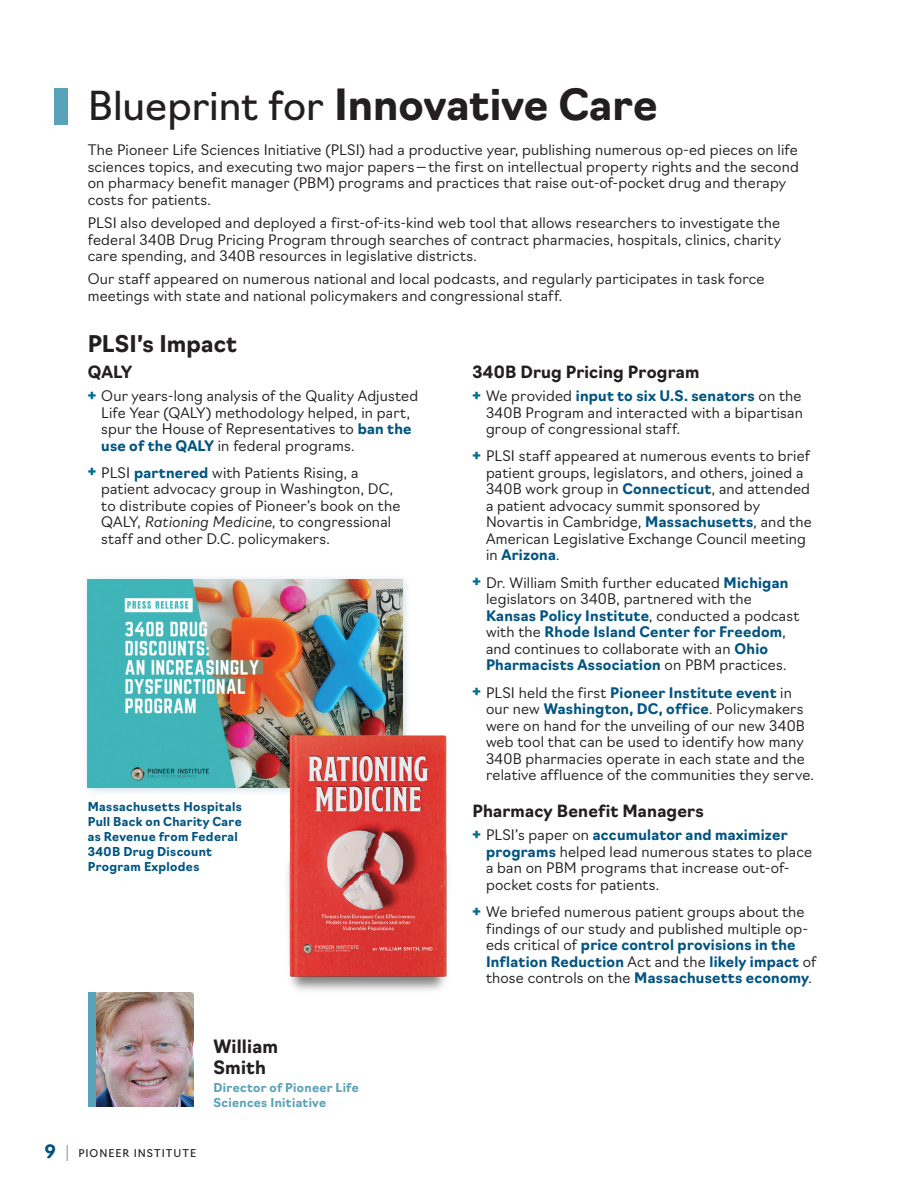
<style>
.page{position:relative;width:918px;height:1188px;background:#fff}
.page>*{position:absolute;margin:0;border:0;box-sizing:border-box;transform-origin:0 0}
.Heading_1{font:700 42px "Navigo";color:#231f20}
.Heading_3{font:700 22.5px "Navigo";letter-spacing:.005em;color:#231f20}
.Name_Callout{font:700 18px/21px "Navigo";letter-spacing:.01em;color:#231f20}
.Heading_4{font:700 16.5px "Navigo";letter-spacing:.01em;color:#231f20}
.Body_Sans{font:300 14.25px/16.5px "Navigo";letter-spacing:.015em;color:#231f20}
.Position_Callout{font:700 12px/15px "Navigo";letter-spacing:.03em;color:#005480}
.Position_Callout-2{font:700 12px/15px "Navigo";letter-spacing:.03em;color:#58a2ba}
.t1{font:10.5px "Navigo";letter-spacing:.095em;color:#231f20}
.s1{font-weight:400;font-size:39px}
.s2{font-weight:900;font-size:15px;color:#006b95}
.s3{font-weight:700;color:#005480}
.s4{font-style:italic}
.s5{font-weight:700;font-size:18px;color:#005480}
</style>
<div class="page">
<svg style="left:67px;top:1145px;width:1px;height:16px"></svg>
<div style="left:54px;top:88px;width:14px;height:37px;background:#58a2ba"></div>
<img style="left:95px;top:992px;width:98px;height:115px">
<div style="left:88px;top:992px;width:7px;height:115px;background:#58a2ba"></div>
<div style="left:82px;top:573px;width:330px;height:224px;background:#005480;opacity:.2"></div>
<img style="left:88px;top:579px;width:314px;height:208px">
<img style="left:258px;top:731px;width:190px;height:260px">
<p class="Heading_1" style="left:88px;top:72px;width:571px"><span class="s1">Blueprint for</span> Innovative Care</p>
<p class="Body_Sans" style="left:88px;top:141px;width:713px">The Pioneer Life Sciences Initiative (PLSI) had a productive year, publishing numerous op-ed pieces on life sciences topics, and executing two major papers—the first on intellectual property rights and the second on pharmacy benefit manager (PBM) programs and practices that raise out-of-pocket drug and therapy costs for patients.</p>
<p class="Body_Sans" style="left:88px;top:214px;width:695px;text-align:justify">PLSI also developed and deployed a first-of-its-kind web tool that allows researchers to investigate the federal 340B Drug Pricing Program through searches of contract pharmacies, hospitals, clinics, charity care spending, and 340B resources in legislative districts.</p>
<p class="Body_Sans" style="left:88px;top:270px;width:678px">Our staff appeared on numerous national and local podcasts, and regularly participates in task force meetings with state and national policymakers and congressional staff.</p>
<p class="Heading_3" style="left:88px;top:326px;width:151px">PLSI’s Impact</p>
<p class="Heading_4" style="left:88px;top:359px;width:46px">QALY</p>
<p class="Body_Sans" style="left:101px;top:386px;width:319px;text-indent:-14px"><span class="s2">+</span> Our years-long analysis of the Quality Adjusted Life Year (QALY) methodology helped, in part, spur the House of Representatives to <span class="s3">ban the use of the QALY</span> in federal programs.</p>
<p class="Body_Sans" style="left:101px;top:463px;width:301px;text-indent:-14px"><span class="s2">+</span> PLSI <span class="s3">partnered</span> with Patients Rising, a patient advocacy group in Washington, DC, to distribute copies of Pioneer’s book on the QALY, <span class="s4">Rationing Medicine</span>, to congressional staff and other D.C. policymakers.</p>
<p class="Position_Callout" style="left:88px;top:798px;width:156px">Massachusetts Hospitals<br>Pull Back on Charity Care as Revenue from Federal<br>340B Drug Discount<br>Program Explodes</p>
<p class="t1" style="left:45px;top:1145px;width:153px"><span class="s5">9</span> PIONEER INSTITUTE</p>
<p class="Name_Callout" style="left:213px;top:1034px;width:66px">William<br>Smith</p>
<p class="Position_Callout-2" style="left:213px;top:1079px;width:147px">Director of Pioneer Life<br>Sciences Initiative</p>
<p class="Heading_4" style="left:472px;top:359px;width:228px">340B Drug Pricing Program</p>
<p class="Body_Sans" style="left:486px;top:387px;width:318px;text-align:justify;text-indent:-14px"><span class="s2">+</span> We provided <span class="s3">input to six U.S. senators</span> on the 340B Program and interacted with a bipartisan group of congressional staff.</p>
<p class="Body_Sans" style="left:486px;top:447px;width:327px;text-indent:-14px"><span class="s2">+</span> PLSI staff appeared at numerous events to brief patient groups, legislators, and others, joined a 340B work group in <span class="s3">Connecticut</span>, and attended a patient advocacy summit sponsored by Novartis in Cambridge, <span class="s3">Massachusetts</span>, and the American Legislative Exchange Council meeting in <span class="s3">Arizona</span>.</p>
<p class="Body_Sans" style="left:486px;top:573px;width:315px;text-indent:-14px"><span class="s2">+</span> Dr. William Smith further educated <span class="s3">Michigan </span>legislators on 340B, partnered with the <span class="s3">Kansas Policy Institute</span>, conducted a podcast with the <span class="s3">Rhode Island Center for Freedom</span>, and continues to collaborate with an <span class="s3">Ohio Pharmacists Association</span> on PBM practices.</p>
<p class="Body_Sans" style="left:486px;top:683px;width:329px;text-indent:-14px"><span class="s2">+</span> PLSI held the first <span class="s3">Pioneer Institute event</span> in our new <span class="s3">Washington, DC, office</span>. Policymakers were on hand for the unveiling of our new 340B web tool that can be used to identify how many 340B pharmacies operate in each state and the relative affluence of the communities they serve.</p>
<p class="Heading_4" style="left:472px;top:798px;width:233px">Pharmacy Benefit Managers</p>
<p class="Body_Sans" style="left:486px;top:826px;width:328px;text-indent:-14px"><span class="s2">+</span> PLSI’s paper on <span class="s3">accumulator and maximizer programs</span> helped lead numerous states to place a ban on PBM programs that increase out-of&shy;pocket costs for patients.</p>
<p class="Body_Sans" style="left:486px;top:903px;width:332px;text-indent:-14px"><span class="s2">+</span> We briefed numerous patient groups about the findings of our study and published multiple op&shy;eds critical of <span class="s3">price control provisions in the Inflation Reduction</span> Act and the <span class="s3">likely impact</span> of those controls on the <span class="s3">Massachusetts economy</span>.</p>
</div>
